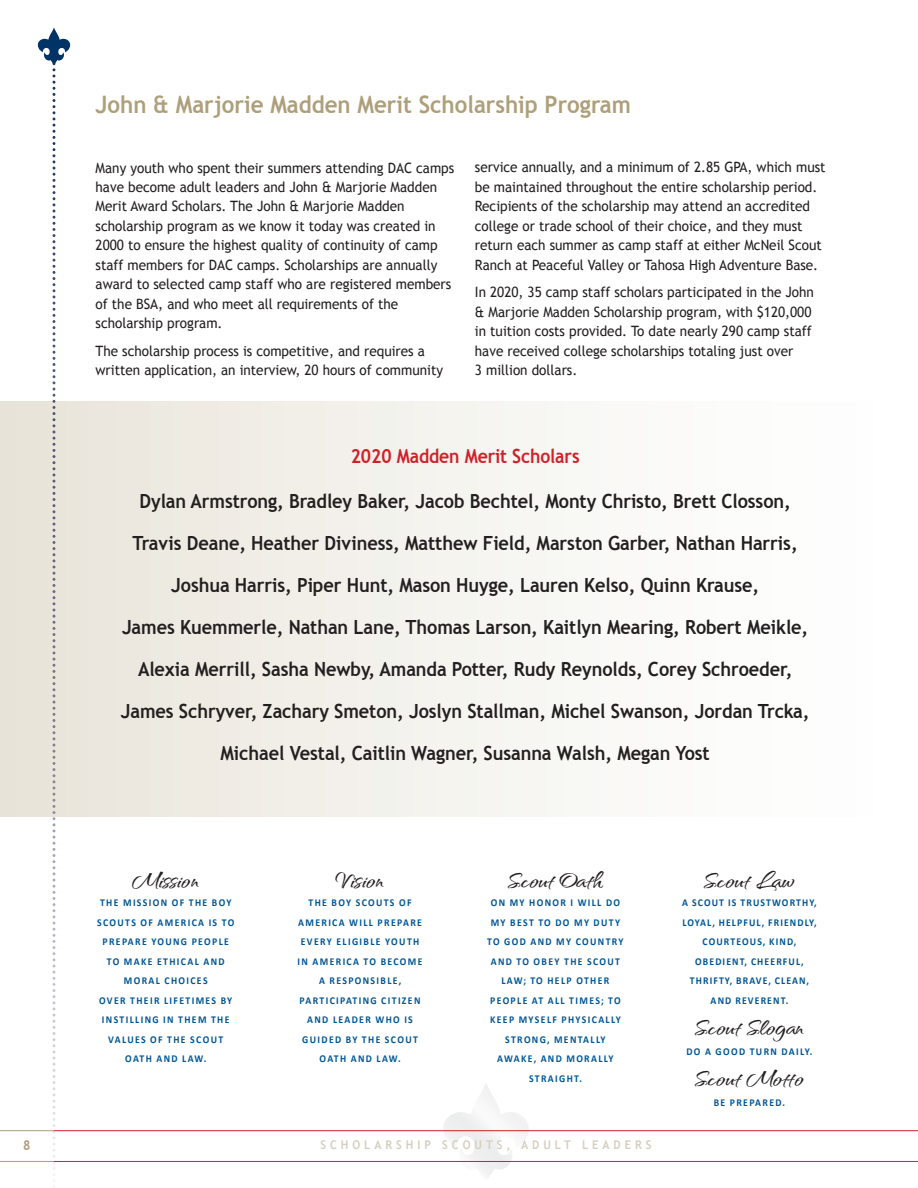
<style>
.page{position:relative;width:918px;height:1188px;background:#fff}
.page>*{position:absolute;margin:0;border:0;box-sizing:border-box;transform-origin:0 0}
.t1{font:700 30px "Qwitcher Bychen";color:#231f20}
.t2{font:700 24px "Trebuchet MS";color:#ae9f7b;scale:.93 1}
.t3{font:700 19.5px/42px "Trebuchet MS";letter-spacing:-.005em;color:#231f20;text-align:center;scale:.93 1}
.t4{font:700 19.5px "Trebuchet MS";letter-spacing:-.005em;color:#d02028;scale:.9 1}
.t5{font:14.25px/19.5px "Trebuchet MS";color:#231f20;scale:.95 1}
.t6{font:700 13.5px "Trebuchet MS";color:#ae9f7b;scale:.93 1}
.t7{font:700 12px "Trebuchet MS";letter-spacing:.355em;color:#d6cebd;scale:.93 1}
.t8{font:700 10.5px/19.5px "Calibri";letter-spacing:.14em;color:#005595;text-align:center;scale:.93 1}
.t9{font:700 10.5px/19.5px "Calibri";letter-spacing:.115em;color:#005595;text-align:center;scale:.93 1}
</style>
<div class="page">
<svg style="left:38px;top:28px;width:32px;height:1153px"></svg>
<hr style="left:917px;top:0;width:1px;height:1188px;background:#e1dbce">
<div style="left:0;top:402px;width:918px;height:414px;background:linear-gradient(to right,#e9e4da,#fff)"></div>
<svg style="left:443px;top:1084px;width:86px;height:93px"></svg>
<hr style="left:54px;top:1130px;width:864px;height:1px;background:#d02028">
<hr style="left:54px;top:1161px;width:864px;height:1px;background:#d02028">
<hr style="left:0;top:1130px;width:54px;height:1px;background:#ae9f7b">
<hr style="left:0;top:1161px;width:54px;height:1px;background:#ae9f7b">
<p class="t6" style="left:23px;top:1137px;width:9px">8</p>
<h2 class="t2" style="left:96px;top:89px;width:577px">John &amp; Marjorie Madden Merit Scholarship Program</h2>
<p class="t5" style="left:96px;top:158px;width:379px">Many youth who spent their summers attending DAC camps have become adult leaders and John &amp; Marjorie Madden Merit Award Scholars. The John &amp; Marjorie Madden scholarship program as we know it today was created in 2000 to ensure the highest quality of continuity of camp staff members for DAC camps. Scholarships are annually award to selected camp staff who are registered members of the BSA, and who meet all requirements of the scholarship program.</p>
<p class="t5" style="left:96px;top:341px;width:367px">The scholarship process is competitive, and requires a written application, an interview, 20 hours of community</p>
<p class="t5" style="left:475px;top:158px;width:371px">service annually, and a minimum of 2.85 GPA, which must be maintained throughout the entire scholarship period.<br>Recipients of the scholarship may attend an accredited college or trade school of their choice, and they must return each summer as camp staff at either McNeil Scout Ranch at Peaceful Valley or Tahosa High Adventure Base.</p>
<p class="t5" style="left:475px;top:282px;width:358px">In 2020, 35 camp staff scholars participated in the John &amp; Marjorie Madden Scholarship program, with $120,000 in tuition costs provided. To date nearly 290 camp staff have received college scholarships totaling just over<br>3 million dollars.</p>
<h3 class="t4" style="left:351px;top:443px;width:256px">2020 Madden Merit Scholars</h3>
<p class="t3" style="left:121px;top:480px;width:742px">Dylan Armstrong, Bradley Baker, Jacob Bechtel, Monty Christo, Brett Closson, Travis Deane, Heather Diviness, Matthew Field, Marston Garber, Nathan Harris, Joshua Harris, Piper Hunt, Mason Huyge, Lauren Kelso, Quinn Krause,<br>James Kuemmerle, Nathan Lane, Thomas Larson, Kaitlyn Mearing, Robert Meikle, Alexia Merrill, Sasha Newby, Amanda Potter, Rudy Reynolds, Corey Schroeder, James Schryver, Zachary Smeton, Joslyn Stallman, Michel Swanson, Jordan Trcka, Michael Vestal, Caitlin Wagner, Susanna Walsh, Megan Yost</p>
<h1 class="t1" style="left:133px;top:867px;width:68px">Mission</h1>
<p class="t8" style="left:97px;top:893px;width:149px">THE MISSION OF THE BOY<br>SCOUTS OF AMERICA IS TO<br>PREPARE YOUNG PEOPLE<br>TO MAKE ETHICAL AND<br>MORAL CHOICES<br>OVER THEIR LIFETIMES BY<br>INSTILLING IN THEM THE<br>VALUES OF THE SCOUT<br>OATH AND LAW.</p>
<h1 class="t1" style="left:336px;top:867px;width:49px">Vision</h1>
<p class="t8" style="left:298px;top:893px;width:136px">THE BOY SCOUTS OF<br>AMERICA WILL PREPARE<br>EVERY ELIGIBLE YOUTH<br>IN AMERICA TO BECOME<br>A RESPONSIBLE,<br>PARTICIPATING CITIZEN<br>AND LEADER WHO IS<br>GUIDED BY THE SCOUT<br>OATH AND LAW.</p>
<h1 class="t1" style="left:508px;top:867px;width:97px">Scout Oath</h1>
<p class="t8" style="left:487px;top:893px;width:148px">ON MY HONOR I WILL DO<br>MY BEST TO DO MY DUTY<br>TO GOD AND MY COUNTRY<br>AND TO OBEY THE SCOUT<br>LAW; TO HELP OTHER<br>PEOPLE AT ALL TIMES; TO<br>KEEP MYSELF PHYSICALLY<br>STRONG, MENTALLY<br>AWAKE, AND MORALLY<br>STRAIGHT.</p>
<p class="t7" style="left:320px;top:1138px;width:357px">SCHOLARSHIP SCOUTS, ADULT LEADERS</p>
<h1 class="t1" style="left:704px;top:867px;width:92px">Scout Law</h1>
<p class="t9" style="left:682px;top:893px;width:146px">A SCOUT IS TRUSTWORTHY,<br>LOYAL, HELPFUL, FRIENDLY,<br>COURTEOUS, KIND,<br>OBEDIENT, CHEERFUL,<br>THRIFTY, BRAVE, CLEAN,<br>AND REVERENT.</p>
<h1 class="t1" style="left:695px;top:1014px;width:110px">Scout Slogan</h1>
<p class="t8" style="left:686px;top:1041px;width:137px">DO A GOOD TURN DAILY.</p>
<h1 class="t1" style="left:695px;top:1065px;width:110px">Scout Motto</h1>
<p class="t8" style="left:714px;top:1092px;width:78px">BE PREPARED.</p>
</div>
